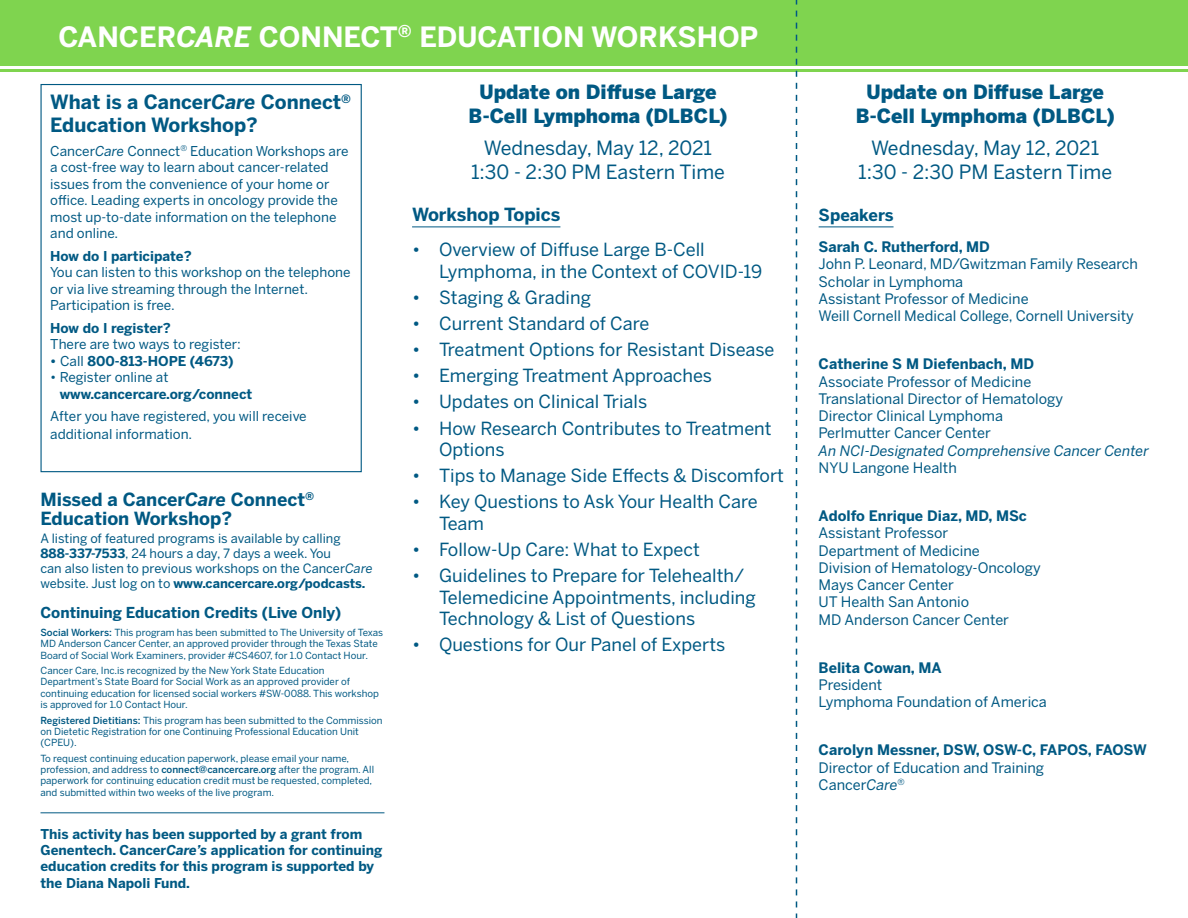
<style>
.page{position:relative;width:1188px;height:918px;background:#fff}
.page>*{position:absolute;margin:0;border:0;box-sizing:border-box;transform-origin:0 0}
.t1{font:700 27.75px "Benton Sans";color:#fff}
.Paragraph_Style_1{font:19.5px/23.4px "Benton Sans";color:#005983;text-align:center}
.About_Cancer_Care_Re{font:900 19.5px/23.4px "Benton Sans";color:#005983;text-align:center}
.t2{font:700 19.5px/22.5px "Benton Sans";color:#005983}
.t3{font:18px/21.6px "Benton Sans";color:#005983}
.Topics___Speakers{font:700 18px/19.5px "Benton Sans";color:#005983}
.Topics___Speakers-2{font:700 16.5px "Benton Sans";color:#005983}
.t4{font:700 15px "Benton Sans";color:#005983}
.Speaker_Title{font:14.4px/17.2px "Benton Sans";color:#005983}
.Speaker_Title-2{font:700 14.4px/17.2px "Benton Sans";letter-spacing:-.01em;color:#005983}
.t5{font:13.5px/16.5px "Benton Sans";color:#005983}
.No_Line_Temp_Fix_Fun{font:700 13.5px/16.2px "Benton Sans";color:#005983}
.t6{font:12.75px/15px "Benton Sans";color:#005983}
.No_Line_Temp_Fix{font:9.75px/11.2px "Benton Sans";color:#005983}
.s1{font-style:italic}
.s2{font-weight:700}
.s3{font-weight:400}
.s4{font-weight:500}
.s5{font-weight:400;font-style:italic}
</style>
<div class="page">
<div style="left:0;top:0;width:1188px;height:66px;background:#7fd44f"></div>
<hr style="left:0;top:69px;width:1188px;height:3px;background:#7fd44f">
<svg style="left:796px;top:0;width:1px;height:918px"></svg>
<hr style="left:412px;top:227px;width:148px;height:1px;background:#005983">
<hr style="left:819px;top:227px;width:75px;height:1px;background:#005983">
<div style="left:40px;top:84px;width:322px;height:388px;border:1px solid #005983"></div>
<hr style="left:40px;top:812px;width:344px;height:1px;background:#005983">
<p class="t1" style="left:58px;top:20px;width:702px">CANCER<span class="s1">CARE</span> CONNECT<sup>®</sup> EDUCATION WORKSHOP</p>
<p class="About_Cancer_Care_Re" style="left:469px;top:80px;width:260px">Update on Diffuse Large<br>B-Cell Lymphoma (DLBCL)</p>
<p class="Paragraph_Style_1" style="left:471px;top:136px;width:255px">Wednesday, May 12, 2021<br>1:30 - 2:30 PM Eastern Time</p>
<p class="Topics___Speakers" style="left:412px;top:205px;width:150px">Workshop Topics</p>
<p class="t3" style="left:439px;top:239px;width:325px;text-indent:-27px">• Overview of Diffuse Large B-Cell<br>Lymphoma, in the Context of COVID-19</p>
<p class="t3" style="left:412px;top:287px;width:180px">• Staging &amp; Grading</p>
<p class="t3" style="left:412px;top:313px;width:239px">• Current Standard of Care</p>
<p class="t3" style="left:412px;top:339px;width:364px">• Treatment Options for Resistant Disease</p>
<p class="t3" style="left:412px;top:365px;width:302px">• Emerging Treatment Approaches</p>
<p class="t3" style="left:412px;top:391px;width:237px">• Updates on Clinical Trials</p>
<p class="t3" style="left:439px;top:417px;width:334px;text-indent:-27px">• How Research Contributes to Treatment<br>Options</p>
<p class="t3" style="left:412px;top:465px;width:374px">• Tips to Manage Side Effects &amp; Discomfort</p>
<p class="t3" style="left:439px;top:491px;width:320px;text-indent:-27px">• Key Questions to Ask Your Health Care<br>Team</p>
<p class="t3" style="left:412px;top:539px;width:289px">• Follow-Up Care: What to Expect</p>
<p class="t3" style="left:439px;top:565px;width:318px;text-indent:-27px">• Guidelines to Prepare for Telehealth/<br>Telemedicine Appointments, including<br>Technology &amp; List of Questions</p>
<p class="t3" style="left:412px;top:634px;width:315px">• Questions for Our Panel of Experts</p>
<p class="t2" style="left:50px;top:90px;width:302px">What is a Cancer<span class="s1">Care</span> Connect<sup>®<br></sup>Education Workshop?</p>
<p class="t5" style="left:50px;top:142px;width:300px">Cancer<span class="s1">Care</span> Connect<sup>®</sup> Education Workshops are a cost-free way to learn about cancer-related issues from the convenience of your home or office. Leading experts in oncology provide the most up-to-date information on the telephone and online.</p>
<p class="t5" style="left:50px;top:247px;width:302px"><span class="s2">How do I participate?<br></span>You can listen to this workshop on the telephone or via live streaming through the Internet.<br>Participation is free.</p>
<p class="t5" style="left:50px;top:319px;width:192px"><span class="s2">How do I register?<br></span>There are two ways to register:</p>
<p class="No_Line_Temp_Fix_Fun" style="left:50px;top:352px;width:185px">• <span class="s3">Call</span> 800-813-HOPE (4673)</p>
<p class="No_Line_Temp_Fix_Fun" style="left:60px;top:369px;width:194px;text-indent:-9px"><span class="s3">• Register online at </span>www.cancercare.org/connect</p>
<p class="t5" style="left:50px;top:407px;width:258px;line-height:18px">After you have registered, you will receive additional information.</p>
<p class="Topics___Speakers" style="left:40px;top:489px;width:275px">Missed a Cancer<span class="s1">Care</span> Connect<sup>®<br></sup>Education Workshop?</p>
<p class="t6" style="left:40px;top:531px;width:334px">A listing of featured programs is available by calling <span class="s2">888-337-7533</span>, 24 hours a day, 7 days a week. You<br>can also listen to previous workshops on the Cancer<span class="s1">Care </span>website. Just log on to <span class="s2">www.cancercare.org/podcasts.</span></p>
<p class="t4" style="left:40px;top:604px;width:302px">Continuing Education Credits (Live Only)</p>
<p class="No_Line_Temp_Fix" style="left:40px;top:627px;width:344px"><span class="s4">Social Workers:</span> This program has been submitted to The University of Texas<br>MD Anderson Cancer Center, an approved provider through the Texas State<br>Board of Social Work Examiners, provider #CS4607, for 1.0 Contact Hour.</p>
<p class="No_Line_Temp_Fix" style="left:40px;top:665px;width:340px">Cancer Care, Inc.is recognized by the New York State Education Department’s State Board for Social Work as an approved provider of continuing education for licensed social workers #SW-0088. This workshop is approved for 1.0 Contact Hour.</p>
<p class="No_Line_Temp_Fix" style="left:40px;top:714px;width:344px"><span class="s4">Registered Dietitians:</span> This program has been submitted to the Commission on Dietetic Registration for one Continuing Professional Education Unit (CPEU).</p>
<p class="No_Line_Temp_Fix" style="left:40px;top:752px;width:335px">To request continuing education paperwork, please email your name, profession, and address to <span class="s4">connect@cancercare.org</span> after the program. All paperwork for continuing education credit must be requested, completed, and submitted within two weeks of the live program.</p>
<p class="No_Line_Temp_Fix_Fun" style="left:40px;top:826px;width:343px">This activity has been supported by a grant from Genentech. Cancer<span class="s1">Care’s</span> application for continuing education credits for this program is supported by the Diana Napoli Fund.</p>
<p class="About_Cancer_Care_Re" style="left:856px;top:80px;width:260px">Update on Diffuse Large<br>B-Cell Lymphoma (DLBCL)</p>
<p class="Paragraph_Style_1" style="left:858px;top:136px;width:255px">Wednesday, May 12, 2021<br>1:30 - 2:30 PM Eastern Time</p>
<p class="Topics___Speakers-2" style="left:819px;top:205px;width:76px">Speakers</p>
<p class="Speaker_Title" style="left:819px;top:238px;width:321px"><span class="s2">Sarah C. Rutherford, MD<br></span>John P. Leonard, MD/Gwitzman Family Research Scholar in Lymphoma<br>Assistant Professor of Medicine<br>Weill Cornell Medical College, Cornell University</p>
<p class="Speaker_Title" style="left:819px;top:355px;width:332px"><span class="s2">Catherine S M Diefenbach, MD<br></span>Associate Professor of Medicine<br>Translational Director of Hematology<br>Director Clinical Lymphoma<br>Perlmutter Cancer Center<br><span class="s1">An NCI-Designated Comprehensive Cancer Center<br></span>NYU Langone Health</p>
<p class="Speaker_Title" style="left:819px;top:507px;width:224px"><span class="s2">Adolfo Enrique Diaz, MD, MSc<br></span>Assistant Professor<br>Department of Medicine<br>Division of Hematology-Oncology<br>Mays Cancer Center<br>UT Health San Antonio<br>MD Anderson Cancer Center</p>
<p class="Speaker_Title" style="left:819px;top:659px;width:230px"><span class="s2">Belita Cowan, MA<br></span>President<br>Lymphoma Foundation of America</p>
<p class="Speaker_Title-2" style="left:819px;top:741px;width:330px">Carolyn Messner, DSW, OSW-C, FAPOS, FAOSW<br><span class="s3">Director of Education and Training<br>Cancer</span><span class="s5">Care</span><sup>®</sup></p>
</div>
